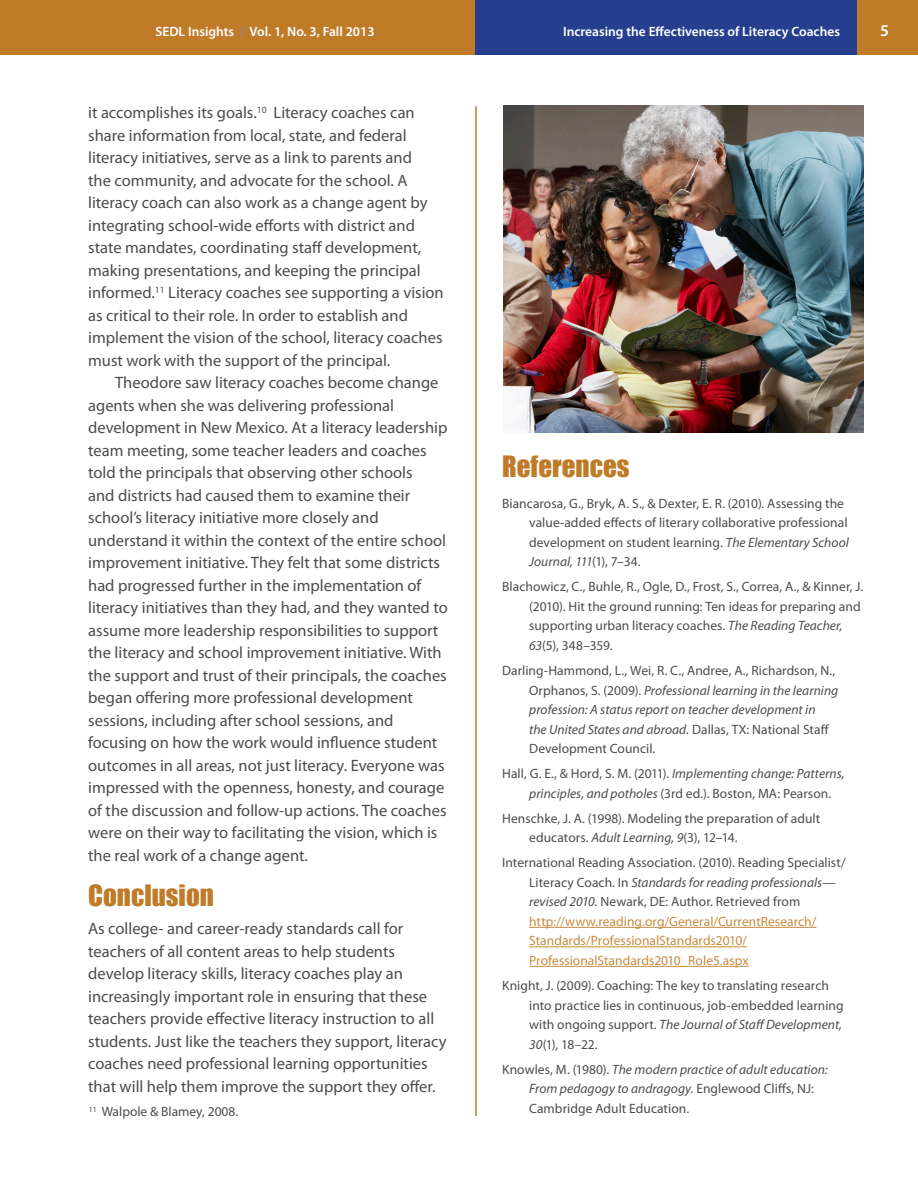
<style>
.page{position:relative;width:918px;height:1188px;background:#fff}
.page>*{position:absolute;margin:0;border:0;box-sizing:border-box;transform-origin:0 0}
.Other_section_head{font:27px "Impact";color:#c07b29}
.Insight-body{font:16.5px/22.5px "Myriad Pro";color:#4b4c4d}
.Insight-first_paragr{font:16.5px/22.5px "Myriad Pro";color:#4b4c4d}
.t1{font:600 16.5px "Myriad Pro";color:#fff}
.References_Text{font:13.5px/19.5px "Myriad Pro";letter-spacing:.005em;color:#4b4c4d}
.References_Text-2{font:13.5px/19.5px "Myriad Pro";color:#c78b41}
.References_Text-3{font:italic 13.5px/19.5px "Myriad Pro";letter-spacing:.005em;color:#4b4c4d}
.t2{font:600 13.5px "Myriad Pro";color:#fff}
.Footnotes{font:13.5px "Myriad Pro";color:#4b4c4d}
.Footnotes-2{font:7.8px "Myriad Pro";color:#4b4c4d}
.s1{color:#8688ba}
.s2{font-style:italic}
.s3{color:#4b4c4d}
.s4{font-style:italic;color:#4b4c4d}
.s5{font-style:normal}
</style>
<div class="page">
<div style="left:0;top:0;width:918px;height:54px;background:#c07b29"></div>
<div style="left:475px;top:0;width:382px;height:54px;background:#253f8e"></div>
<hr style="left:475px;top:106px;width:2px;height:1010px;background:#c07b29">
<img style="left:504px;top:105px;width:359px;height:327px">
<hr style="left:529px;top:927px;width:287px;height:1px;background:#c78b41">
<hr style="left:529px;top:947px;width:218px;height:1px;background:#c78b41">
<hr style="left:529px;top:966px;width:220px;height:1px;background:#c78b41">
<p class="t2" style="left:155px;top:23px;width:221px">SEDL Insights <span class="s1">/</span> Vol. 1, No. 3, Fall 2013</p>
<p class="t2" style="left:563px;top:23px;width:278px">Increasing the Effectiveness of Literacy Coaches</p>
<p class="t1" style="left:880px;top:20px;width:10px">5</p>
<p class="Insight-first_paragr" style="left:88px;top:101px;width:357px">it accomplishes its goals.<sup>10</sup> Literacy coaches can share information from local, state, and federal literacy initiatives, serve as a link to parents and<br>the community, and advocate for the school. A literacy coach can also work as a change agent by integrating school-wide efforts with district and state mandates, coordinating staff development, making presentations, and keeping the principal informed.<sup>11</sup> Literacy coaches see supporting a vision as critical to their role. In order to establish and implement the vision of the school, literacy coaches must work with the support of the principal.</p>
<p class="Insight-body" style="left:88px;top:371px;width:361px;text-indent:27px">Theodore saw literacy coaches become change agents when she was delivering professional development in New Mexico. At a literacy leadership team meeting, some teacher leaders and coaches told the principals that observing other schools<br>and districts had caused them to examine their school’s literacy initiative more closely and understand it within the context of the entire school improvement initiative. They felt that some districts had progressed further in the implementation of literacy initiatives than they had, and they wanted to assume more leadership responsibilities to support the literacy and school improvement initiative. With the support and trust of their principals, the coaches began offering more professional development sessions, including after school sessions, and focusing on how the work would influence student outcomes in all areas, not just literacy. Everyone was impressed with the openness, honesty, and courage of the discussion and follow-up actions. The coaches were on their way to facilitating the vision, which is the real work of a change agent.</p>
<p class="Other_section_head" style="left:88px;top:874px;width:127px">Conclusion</p>
<p class="Insight-first_paragr" style="left:88px;top:917px;width:360px">As college- and career-ready standards call for teachers of all content areas to help students develop literacy skills, literacy coaches play an increasingly important role in ensuring that these teachers provide effective literacy instruction to all students. Just like the teachers they support, literacy coaches need professional learning opportunities that will help them improve the support they offer.</p>
<p class="Other_section_head" style="left:502px;top:445px;width:129px">References</p>
<p class="References_Text" style="left:529px;top:493px;width:321px;text-indent:-27px">Biancarosa, G., Bryk, A. S., &amp; Dexter, E. R. (2010). Assessing the value-added effects of literary collaborative professional development on student learning. <span class="s2">The Elementary School Journal, 111</span>(1), 7–34.</p>
<p class="References_Text" style="left:529px;top:577px;width:336px;text-indent:-27px">Blachowicz, C., Buhle, R., Ogle, D., Frost, S., Correa, A., &amp; Kinner, J. (2010). Hit the ground running: Ten ideas for preparing and supporting urban literacy coaches. <span class="s2">The Reading Teacher, 63</span>(5), 348–359.</p>
<p class="References_Text" style="left:529px;top:661px;width:311px;text-indent:-27px">Darling-Hammond, L., Wei, R. C., Andree, A., Richardson, N., Orphanos, S. (2009). <span class="s2">Professional learning in the learning profession: A status report on teacher development in<br>the United States and abroad.</span> Dallas, TX: National Staff Development Council.</p>
<p class="References_Text" style="left:529px;top:764px;width:317px;text-indent:-27px">Hall, G. E., &amp; Hord, S. M. (2011). <span class="s2">Implementing change: Patterns, principles, and potholes</span> (3rd ed.). Boston, MA: Pearson.</p>
<p class="References_Text" style="left:529px;top:808px;width:292px;text-indent:-27px">Henschke, J. A. (1998). Modeling the preparation of adult educators. <span class="s2">Adult Learning, 9</span>(3), 12–14.</p>
<p class="References_Text-2" style="left:529px;top:853px;width:318px;text-indent:-27px"><span class="s3">International Reading Association. (2010). Reading Specialist/ Literacy Coach. In</span> <span class="s4">Standards for reading professionals— revised 2010.</span> <span class="s3">Newark, DE: Author. Retrieved from </span>http://www.reading.org/General/CurrentResearch/ Standards/ProfessionalStandards2010/ ProfessionalStandards2010_Role5.aspx</p>
<p class="References_Text" style="left:529px;top:976px;width:316px;text-indent:-27px">Knight, J. (2009). Coaching: The key to translating research into practice lies in continuous, job-embedded learning with ongoing support. <span class="s2">The Journal of Staff Development, 30</span>(1), 18–22.</p>
<p class="References_Text-3" style="left:529px;top:1059px;width:300px;text-indent:-27px"><span class="s5">Knowles, M. (1980).</span> The modern practice of adult education:<br>From pedagogy to andragogy. <span class="s5">Englewood Cliffs, NJ:</span></p>
<p class="Footnotes-2" style="left:89px;top:1104px;width:10px">11</p>
<p class="References_Text" style="left:529px;top:1098px;width:162px">Cambridge Adult Education.</p>
<p class="Footnotes" style="left:102px;top:1103px;width:138px">Walpole &amp; Blamey, 2008.</p>
</div>
